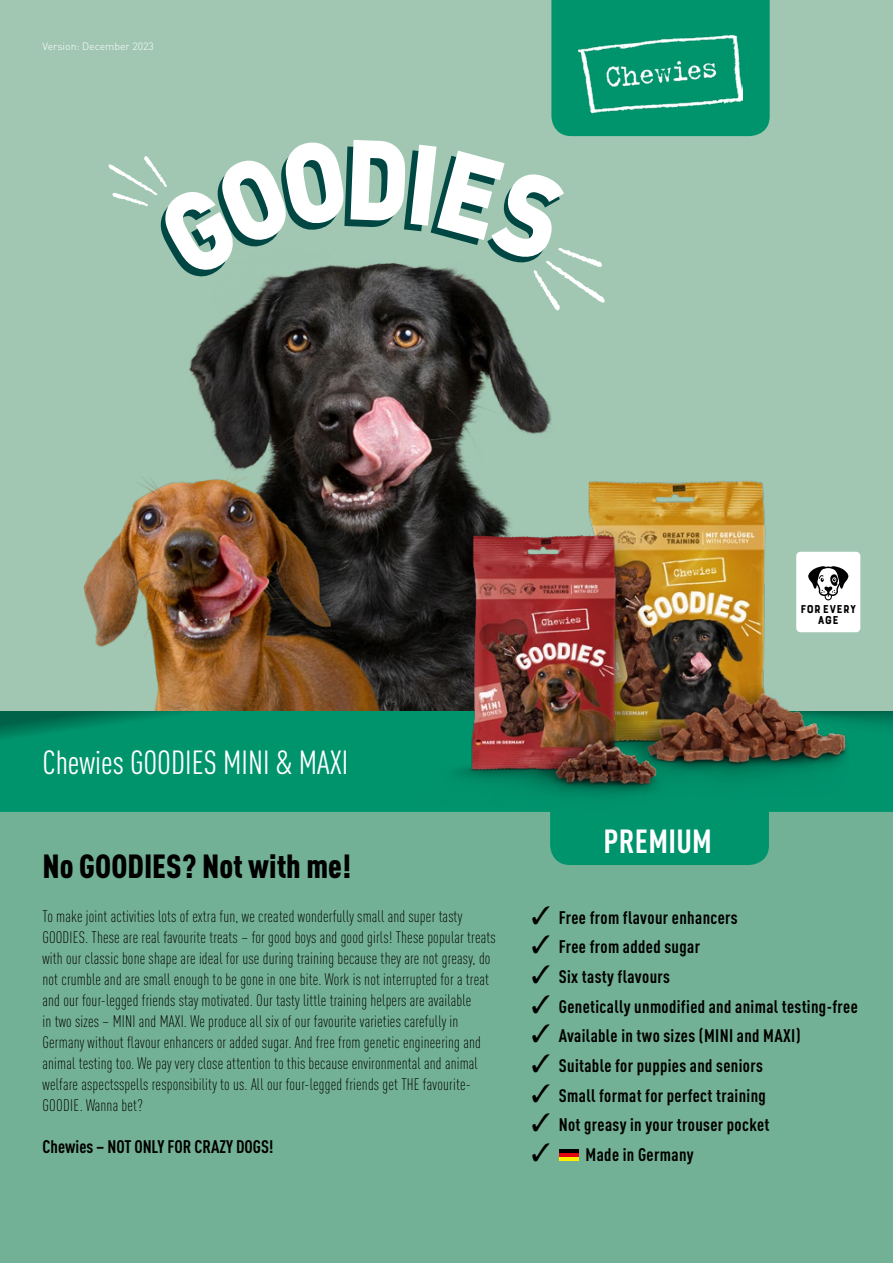
<style>
.page{position:relative;width:893px;height:1263px;background:#fff}
.page>*{position:absolute;margin:0;border:0;box-sizing:border-box;transform-origin:0 0}
.t1{font:condensed 33px "DIN Pro";color:#fff}
.t2{font:900 condensed 33px "DIN Pro";color:#000}
.t3{font:700 condensed 33px "DIN Pro";letter-spacing:.01em;color:#fff}
.t4{font:700 condensed 18px "DIN Pro";letter-spacing:.02em;color:#000}
.t5{font:700 condensed 18px "DIN Pro";color:#000}
.t6{font:300 condensed 16.5px/21px "DIN Pro";letter-spacing:.01em;color:#000}
.t7{font:12px/10.5px "Bourton Hand Base";letter-spacing:.02em;color:#000;text-align:center}
.t8{font:300 10.5px "DIN Pro";color:#fff}
</style>
<div class="page">
<div style="left:0;top:810px;width:893px;height:453px;background:#73b196"></div>
<svg style="left:0;top:761px;width:893px;height:104px"></svg>
<svg style="left:0;top:711px;width:395px;height:50px;background:#008f69"></svg>
<img style="left:849px;top:711px;width:44px;height:50px">
<div style="left:0;top:0;width:893px;height:711px;background:#a1c7b3"></div>
<img style="left:412px;top:310px;width:146px;height:200px">
<img style="left:553px;top:452px;width:296px;height:360px">
<img style="left:83px;top:310px;width:329px;height:401px">
<img style="left:395px;top:510px;width:296px;height:328px">
<div style="left:796px;top:552px;width:64px;height:80px;background:#fff;border-radius:4px"></div>
<svg style="left:808px;top:566px;width:40px;height:34px"></svg>
<hr style="left:559px;top:1149px;width:20px;height:4px;background:#000">
<hr style="left:559px;top:1153px;width:20px;height:4px;background:#e30613">
<hr style="left:559px;top:1157px;width:20px;height:4px;background:#ffed00">
<svg style="left:108px;top:0;width:662px;height:310px"></svg>
<p class="t8" style="left:43px;top:38px;width:113px">Version: December 2023</p>
<p class="t7" style="left:800px;top:604px;width:57px">FOR EVERY<br>AGE</p>
<h1 class="t1" style="left:43px;top:740px;width:307px">Chewies GOODIES MINI &amp; MAXI</h1>
<h1 class="t2" style="left:43px;top:841px;width:310px">No GOODIES? Not with me!</h1>
<p class="t6" style="left:43px;top:905px;width:455px">To make joint activities lots of extra fun, we created wonderfully small and super tasty GOODIES. These are real favourite treats – for good boys and good girls! These popular treats with our classic bone shape are ideal for use during training because they are not greasy, do not crumble and are small enough to be gone in one bite. Work is not interrupted for a treat and our four-legged friends stay motivated. Our tasty little training helpers are available<br>in two sizes – MINI and MAXI. We produce all six of our favourite varieties carefully in Germany without flavour enhancers or added sugar. And free from genetic engineering and animal testing too. We pay very close attention to this because environmental and animal welfare aspectsspells responsibility to us. All our four-legged friends get THE favourite-GOODIE. Wanna bet?</p>
<p class="t5" style="left:43px;top:1133px;width:233px">Chewies – NOT ONLY FOR CRAZY DOGS!</p>
<h1 class="t3" style="left:603px;top:817px;width:110px">PREMIUM</h1>
<p class="t4" style="left:531px;top:904px;width:208px">✓ Free from flavour enhancers</p>
<p class="t4" style="left:531px;top:934px;width:170px">✓ Free from added sugar</p>
<p class="t4" style="left:531px;top:963px;width:140px">✓ Six tasty flavours</p>
<p class="t4" style="left:531px;top:993px;width:328px">✓ Genetically unmodified and animal testing-free</p>
<p class="t4" style="left:531px;top:1023px;width:271px">✓ Available in two sizes (MINI and MAXI)</p>
<p class="t4" style="left:531px;top:1052px;width:233px">✓ Suitable for puppies and seniors</p>
<p class="t4" style="left:531px;top:1082px;width:236px">✓ Small format for perfect training</p>
<p class="t4" style="left:531px;top:1111px;width:239px">✓ Not greasy in your trouser pocket</p>
<p class="t4" style="left:531px;top:1141px;width:164px">✓ Made in Germany</p>
</div>
